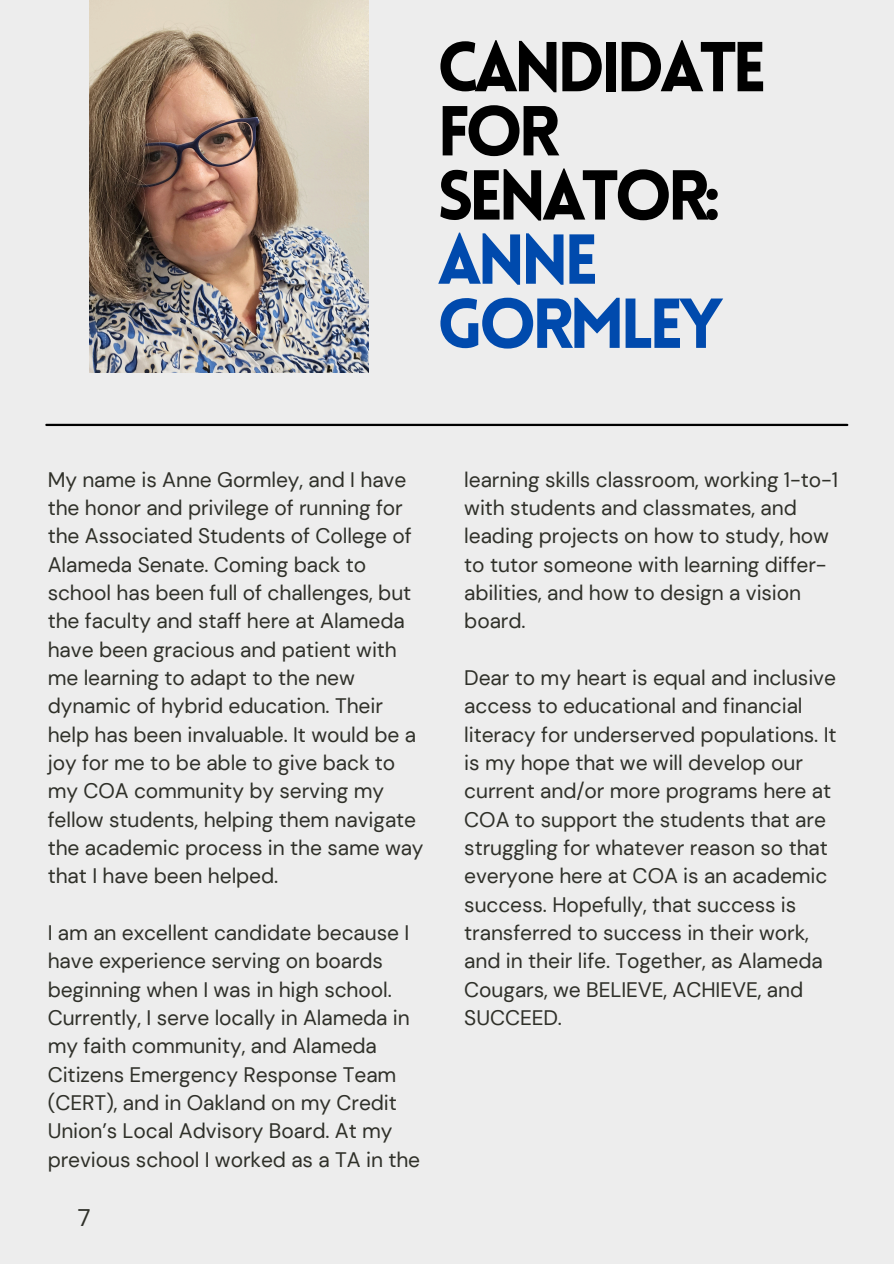
<style>
.page{position:relative;width:894px;height:1264px;background:#fff}
.page>*{position:absolute;margin:0;border:0;box-sizing:border-box;transform-origin:0 0}
.t1{font:900 69px/64.2px "Lovelo";letter-spacing:-.075em;color:#000}
.t2{font:24px "DM Sans";color:#2f3029}
.t3{font:21px/28.3px "DM Sans";letter-spacing:-.005em;color:#2f3029}
.s1{color:#004aad}
</style>
<div class="page">
<div style="left:0;top:0;width:893px;height:1263px;background:#ededed"></div>
<hr style="left:46px;top:424px;width:801px;height:2px;background:#000">
<img style="left:89px;top:0;width:279px;height:373px">
<p class="t1" style="left:437px;top:42px;width:331px">CANDIDATE<br>FOR<br>SENATOR:<br><span class="s1">ANNE<br>GORMLEY</span></p>
<h1 class="t3" style="left:48px;top:465px;width:377px">My name is Anne Gormley, and I have the honor and privilege of running for the Associated Students of College of Alameda Senate. Coming back to school has been full of challenges, but the faculty and staff here at Alameda have been gracious and patient with me learning to adapt to the new dynamic of hybrid education. Their help has been invaluable. It would be a joy for me to be able to give back to my COA community by serving my fellow students, helping them navigate the academic process in the same way that I have been helped.</h1>
<p class="t3" style="left:48px;top:918px;width:374px">I am an excellent candidate because I have experience serving on boards beginning when I was in high school.<br>Currently, I serve locally in Alameda in my faith community, and Alameda Citizens Emergency Response Team (CERT), and in Oakland on my Credit Union’s Local Advisory Board. At my previous school I worked as a TA in the</p>
<p class="t2" style="left:78px;top:1201px;width:14px">7</p>
<p class="t3" style="left:464px;top:465px;width:375px">learning skills classroom, working 1-to-1 with students and classmates, and leading projects on how to study, how to tutor someone with learning differ&shy;abilities, and how to design a vision board.</p>
<p class="t3" style="left:464px;top:663px;width:373px">Dear to my heart is equal and inclusive access to educational and financial literacy for underserved populations. It is my hope that we will develop our current and/or more programs here at COA to support the students that are struggling for whatever reason so that everyone here at COA is an academic success. Hopefully, that success is transferred to success in their work, and in their life. Together, as Alameda Cougars, we BELIEVE, ACHIEVE, and SUCCEED.</p>
</div>
